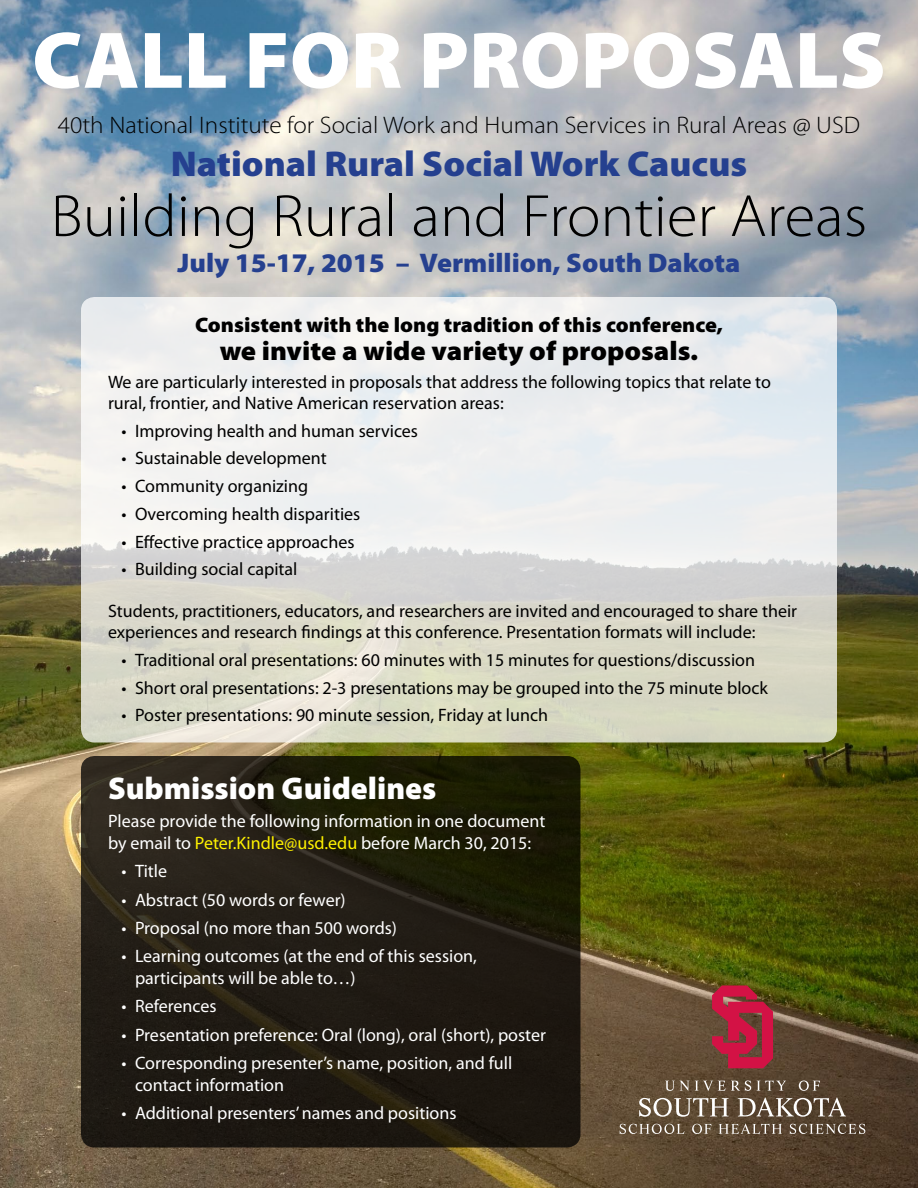
<style>
.page{position:relative;width:918px;height:1188px;background:#fff}
.page>*{position:absolute;margin:0;border:0;box-sizing:border-box;transform-origin:0 0}
.t1{font:900 81px "Myriad Pro";color:#fff}
.t2{font:300 60px "Myriad Pro";color:#000;scale:1.05 1}
.t3{font:900 36px "Myriad Pro";color:#25408f}
.t4{font:900 31.5px "Myriad Pro";color:#fff}
.t5{font:900 27px "Myriad Pro";color:#25408f}
.t6{font:900 27px "Myriad Pro";color:#000;scale:1.05 1}
.t7{font:300 24px "Myriad Pro";color:#000;scale:1.05 1}
.t8{font:900 21px "Myriad Pro";color:#000;scale:1.05 1}
.t9{font:18px/21px "Myriad Pro";color:#000}
.t10{font:18px/21.6px "Myriad Pro";color:#fff}
.s1{color:#fff200}
</style>
<div class="page">
<img style="left:0;top:0;width:918px;height:1188px">
<svg style="left:81px;top:297px;width:756px;height:445px"></svg>
<svg style="left:81px;top:756px;width:499px;height:392px;fill:#1e1b12"></svg>
<svg style="left:712px;top:985px;width:61px;height:83px"></svg>
<svg style="left:665px;top:1081px;width:24px;height:10px"></svg>
<svg style="left:695px;top:1081px;width:56px;height:10px"></svg>
<svg style="left:757px;top:1081px;width:29px;height:10px"></svg>
<svg style="left:799px;top:1081px;width:21px;height:10px"></svg>
<svg style="left:639px;top:1098px;width:90px;height:19px"></svg>
<svg style="left:738px;top:1097px;width:108px;height:20px"></svg>
<svg style="left:620px;top:1124px;width:65px;height:10px"></svg>
<svg style="left:692px;top:1124px;width:19px;height:10px"></svg>
<svg style="left:719px;top:1124px;width:63px;height:10px"></svg>
<svg style="left:790px;top:1124px;width:75px;height:10px"></svg>
<h1 class="t1" style="left:32px;top:6px;width:855px">CALL FOR PROPOSALS</h1>
<h3 class="t7" style="left:58px;top:110px;width:765px">40th National Institute for Social Work and Human Services in Rural Areas @ USD</h3>
<h3 class="t3" style="left:171px;top:140px;width:578px">National Rural Social Work Caucus</h3>
<h2 class="t2" style="left:51px;top:180px;width:779px">Building Rural and Frontier Areas</h2>
<h3 class="t5" style="left:177px;top:245px;width:565px">July 15-17, 2015 – Vermillion, South Dakota</h3>
<p class="t8" style="left:195px;top:311px;width:504px">Consistent with the long tradition of this conference,</p>
<h3 class="t6" style="left:220px;top:333px;width:457px">we invite a wide variety of proposals.</h3>
<p class="t9" style="left:108px;top:371px;width:665px">We are particularly interested in proposals that address the following topics that relate to rural, frontier, and Native American reservation areas:</p>
<p class="t9" style="left:122px;top:420px;width:298px">• Improving health and human services</p>
<p class="t9" style="left:122px;top:447px;width:207px">• Sustainable development</p>
<p class="t9" style="left:122px;top:475px;width:188px">• Community organizing</p>
<p class="t9" style="left:122px;top:503px;width:240px">• Overcoming health disparities</p>
<p class="t9" style="left:122px;top:531px;width:235px">• Effective practice approaches</p>
<p class="t9" style="left:122px;top:558px;width:177px">• Building social capital</p>
<p class="t9" style="left:108px;top:600px;width:691px">Students, practitioners, educators, and researchers are invited and encouraged to share their experiences and research findings at this conference. Presentation formats will include:</p>
<p class="t9" style="left:122px;top:649px;width:635px">• Traditional oral presentations: 60 minutes with 15 minutes for questions/discussion</p>
<p class="t9" style="left:122px;top:677px;width:648px">• Short oral presentations: 2-3 presentations may be grouped into the 75 minute block</p>
<p class="t9" style="left:122px;top:704px;width:428px">• Poster presentations: 90 minute session, Friday at lunch</p>
<h3 class="t4" style="left:108px;top:767px;width:330px">Submission Guidelines</h3>
<p class="t10" style="left:108px;top:810px;width:439px">Please provide the following information in one document by email to <span class="s1">Peter.Kindle@usd.edu</span> before March 30, 2015:</p>
<p class="t10" style="left:122px;top:860px;width:47px">• Title</p>
<p class="t10" style="left:122px;top:889px;width:226px">• Abstract (50 words or fewer)</p>
<p class="t10" style="left:122px;top:917px;width:277px">• Proposal (no more than 500 words)</p>
<p class="t10" style="left:135px;top:945px;width:343px;text-indent:-14px">• Learning outcomes (at the end of this session, participants will be able to…)</p>
<p class="t10" style="left:122px;top:995px;width:97px">• References</p>
<p class="t10" style="left:122px;top:1024px;width:426px">• Presentation preference: Oral (long), oral (short), poster</p>
<p class="t10" style="left:135px;top:1052px;width:379px;text-indent:-14px">• Corresponding presenter’s name, position, and full contact information</p>
<p class="t10" style="left:122px;top:1102px;width:337px">• Additional presenters’names and positions</p>
</div>
